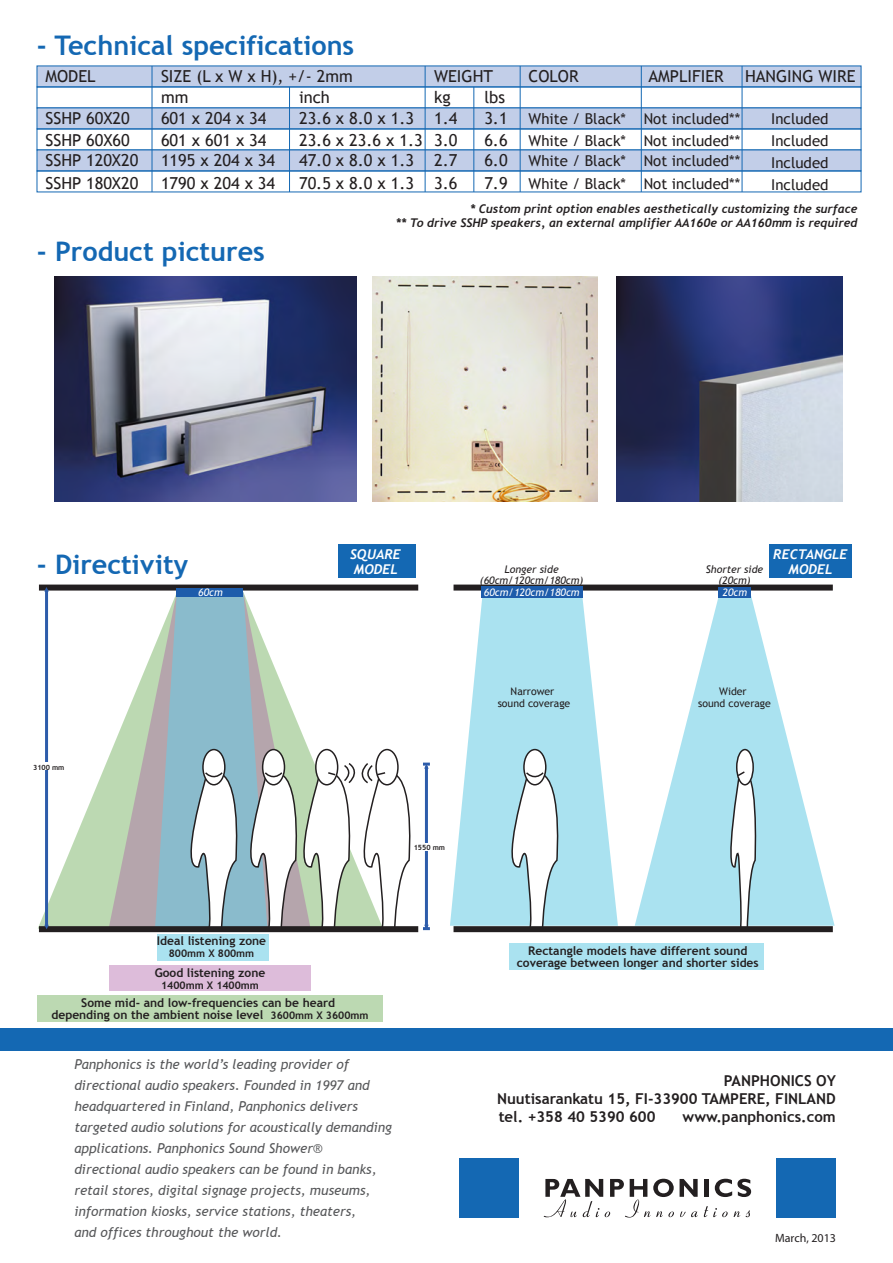
<style>
.page{position:relative;width:893px;height:1263px;background:#fff}
.page>*{position:absolute;margin:0;border:0;box-sizing:border-box;transform-origin:0 0}
.t1{font:700 27px "Trebuchet MS";color:#1468b3}
.t2{font:16.5px/20.5px "Trebuchet MS";color:#231f20}
.t3{font:15px/22px "Trebuchet MS";color:#231f20}
.t4{font:700 15px/18px "Trebuchet MS";color:#231f20;text-align:justify}
.t5{font:italic 13.5px/21px "Trebuchet MS";color:#57585a}
.t6{font:italic 700 13.5px/15.5px "Trebuchet";color:#fff}
.t7{font:700 12px/12px "Trebuchet MS";color:#231f20;text-align:center}
.t8{font:italic 700 12px/14.4px "Trebuchet";color:#231f20;text-align:right}
.t9{font:12px "Myriad Pro";color:#231f20}
.t10{font:italic 10.5px/10.5px "Trebuchet MS";color:#231f20;text-align:center}
.t11{font:10.5px/12px "Trebuchet MS";color:#231f20;text-align:center}
.t12{font:700 10.5px "Trebuchet MS";color:#231f20}
.t13{font:italic 10.5px "Trebuchet MS";color:#fff}
.t14{font:700 7.2px "Trebuchet MS";color:#231f20}
.s1{font-size:10.5px}
</style>
<div class="page">
<hr style="left:425px;top:766px;width:3px;height:162px;background:#2d5caa">
<svg style="left:38px;top:592px;width:71px;height:337px"></svg>
<svg style="left:109px;top:645px;width:46px;height:281px"></svg>
<svg style="left:450px;top:594px;width:168px;height:332px;fill:#aae2f0"></svg>
<hr style="left:45px;top:590px;width:3px;height:339px;background:#2d5caa">
<div style="left:37px;top:66px;width:824px;height:21px;background:#c2cee8;border:1px solid #1468b3"></div>
<div style="left:37px;top:87px;width:824px;height:21px;border:1px solid #1468b3"></div>
<div style="left:37px;top:108px;width:824px;height:21px;background:#c2cee8;border:1px solid #1468b3"></div>
<div style="left:37px;top:129px;width:824px;height:21px;border:1px solid #1468b3"></div>
<div style="left:37px;top:150px;width:824px;height:21px;background:#c2cee8;border:1px solid #1468b3"></div>
<hr style="left:152px;top:66px;width:1px;height:126px;background:#1468b3">
<hr style="left:425px;top:66px;width:1px;height:126px;background:#1468b3">
<hr style="left:641px;top:66px;width:1px;height:126px;background:#1468b3">
<hr style="left:742px;top:66px;width:1px;height:126px;background:#1468b3">
<hr style="left:520px;top:66px;width:1px;height:126px;background:#1468b3">
<hr style="left:289px;top:87px;width:1px;height:105px;background:#1468b3">
<hr style="left:474px;top:87px;width:1px;height:105px;background:#1468b3">
<img style="left:55px;top:276px;width:301px;height:226px">
<img style="left:372px;top:276px;width:226px;height:226px">
<img style="left:617px;top:276px;width:225px;height:226px">
<div style="left:39px;top:584px;width:379px;height:6px;background:#231f20"></div>
<div style="left:158px;top:934px;width:111px;height:27px;background:#aae2f0"></div>
<div style="left:509px;top:943px;width:255px;height:27px;background:#aae2f0"></div>
<div style="left:39px;top:926px;width:379px;height:6px;background:#231f20"></div>
<div style="left:109px;top:966px;width:202px;height:25px;background:#ddbcda"></div>
<div style="left:38px;top:996px;width:345px;height:26px;background:#bcd9b2"></div>
<svg style="left:44px;top:925px;width:5px;height:4px"></svg>
<div style="left:36px;top:762px;width:29px;height:8px;background:#fff"></div>
<svg style="left:423px;top:763px;width:7px;height:6px"></svg>
<svg style="left:423px;top:925px;width:7px;height:5px"></svg>
<svg style="left:155px;top:592px;width:262px;height:335px"></svg>
<div style="left:453px;top:584px;width:380px;height:6px;background:#231f20"></div>
<div style="left:524px;top:749px;width:22px;height:36px;background:#526368;border-radius:50%"></div>
<div style="left:523px;top:749px;width:23px;height:36px;border:2px solid #231f20;border-radius:50%"></div>
<svg style="left:499px;top:751px;width:66px;height:175px"></svg>
<svg style="left:635px;top:594px;width:200px;height:332px;fill:#aae2f0"></svg>
<div style="left:736px;top:749px;width:18px;height:36px;border:2px solid #231f20;border-radius:50%"></div>
<svg style="left:724px;top:751px;width:47px;height:175px"></svg>
<div style="left:453px;top:926px;width:380px;height:6px;background:#231f20"></div>
<div style="left:338px;top:544px;width:78px;height:34px;background:#1468b3"></div>
<div style="left:769px;top:544px;width:83px;height:34px;background:#1468b3"></div>
<div style="left:176px;top:588px;width:67px;height:9px;background:#1d5cab"></div>
<div style="left:481px;top:586px;width:101px;height:12px;background:#1d5cab"></div>
<div style="left:718px;top:587px;width:32px;height:10px;background:#1d5cab"></div>
<div style="left:411px;top:843px;width:30px;height:8px;background:#fff"></div>
<svg style="left:680px;top:1211px;width:18px;height:6px"></svg>
<svg style="left:704px;top:1206px;width:24px;height:11px"></svg>
<svg style="left:734px;top:1211px;width:6px;height:6px"></svg>
<svg style="left:746px;top:1210px;width:4px;height:7px"></svg>
<svg style="left:544px;top:1179px;width:130px;height:38px"></svg>
<svg style="left:680px;top:1179px;width:18px;height:18px"></svg>
<div style="left:704px;top:1179px;width:5px;height:18px;background:#231f20"></div>
<svg style="left:715px;top:1179px;width:36px;height:18px"></svg>
<div style="left:777px;top:1159px;width:59px;height:59px;background:#1468b3"></div>
<div style="left:460px;top:1159px;width:59px;height:59px;background:#1468b3"></div>
<div style="left:0;top:1028px;width:893px;height:23px;background:#1468b3"></div>
<h1 class="t1" style="left:37px;top:29px;width:319px">- Technical specifications</h1>
<p class="t2" style="left:46px;top:67px;width:52px">MODEL</p>
<p class="t2" style="left:161px;top:67px;width:193px">SIZE (L x W x H), +/- 2mm</p>
<p class="t2" style="left:434px;top:67px;width:61px">WEIGHT</p>
<p class="t2" style="left:529px;top:67px;width:52px">COLOR</p>
<p class="t2" style="left:648px;top:67px;width:77px">AMPLIFIER</p>
<p class="t2" style="left:745px;top:67px;width:112px">HANGING WIRE</p>
<p class="t2" style="left:46px;top:108px;width:86px">SSHP 60X20</p>
<p class="t2" style="left:161px;top:108px;width:107px">601 x 204 x 34</p>
<p class="t2" style="left:434px;top:107px;width:25px;line-height:22px">1.4<br>3.0</p>
<p class="t2" style="left:434px;top:150px;width:25px;line-height:22.5px">2.7<br>3.6</p>
<p class="t2" style="left:161px;top:87px;width:29px">mm</p>
<p class="t2" style="left:299px;top:87px;width:32px">inch</p>
<p class="t2" style="left:434px;top:87px;width:18px">kg</p>
<p class="t2" style="left:484px;top:87px;width:22px">lbs</p>
<p class="t2" style="left:299px;top:107px;width:125px;line-height:22px">23.6 x 8.0 x 1.3<br>23.6 x 23.6 x 1.3</p>
<p class="t2" style="left:299px;top:150px;width:117px;line-height:22.5px">47.0 x 8.0 x 1.3<br>70.5 x 8.0 x 1.3</p>
<p class="t2" style="left:484px;top:108px;width:25px">3.1</p>
<p class="t3" style="left:529px;top:108px;width:213px">White / Black* Not included**</p>
<p class="t3" style="left:771px;top:108px;width:59px;text-align:justify">Included Included Included Included</p>
<p class="t2" style="left:161px;top:130px;width:116px">601 x 601 x 34<br>1195 x 204 x 34</p>
<p class="t2" style="left:161px;top:173px;width:116px">1790 x 204 x 34</p>
<p class="t2" style="left:46px;top:130px;width:94px">SSHP 60X60<br>SSHP 120X20</p>
<p class="t2" style="left:46px;top:173px;width:94px">SSHP 180X20</p>
<p class="t2" style="left:484px;top:130px;width:25px">6.6<br>6.0</p>
<p class="t2" style="left:484px;top:173px;width:25px">7.9</p>
<p class="t3" style="left:529px;top:131px;width:99px;line-height:20.5px">White / Black*<br>White / Black*</p>
<p class="t3" style="left:529px;top:173px;width:99px">White / Black*</p>
<p class="t3" style="left:644px;top:131px;width:98px;line-height:20.5px">Not included**<br>Not included**</p>
<p class="t3" style="left:644px;top:173px;width:98px">Not included**</p>
<h1 class="t1" style="left:37px;top:235px;width:229px">- Product pictures</h1>
<p class="t8" style="left:396px;top:202px;width:463px">* Custom print option enables aesthetically customizing the surface<br>** To drive SSHP speakers, an external amplifier AA160e or AA160mm is required</p>
<h1 class="t1" style="left:37px;top:547px;width:153px">- Directivity</h1>
<p class="t6" style="left:350px;top:546px;width:52px">SQUARE<br>MODEL</p>
<p class="t6" style="left:773px;top:546px;width:76px;text-align:center">RECTANGLE<br>MODEL</p>
<p class="t13" style="left:484px;top:586px;width:97px">60cm/120cm/180cm</p>
<p class="t10" style="left:480px;top:564px;width:105px">Longer side (60cm/120cm/180cm)</p>
<p class="t10" style="left:706px;top:564px;width:59px">Shorter side (20cm)</p>
<p class="t13" style="left:198px;top:586px;width:26px">60cm</p>
<p class="t13" style="left:722px;top:586px;width:26px">20cm</p>
<p class="t14" style="left:33px;top:762px;width:33px">3100 mm</p>
<p class="t11" style="left:498px;top:685px;width:74px">Narrower sound coverage</p>
<p class="t11" style="left:698px;top:685px;width:74px">Wider<br>sound coverage</p>
<p class="t14" style="left:414px;top:843px;width:33px">1550 mm</p>
<p class="t7" style="left:157px;top:934px;width:111px">Ideal listening zone</p>
<p class="t12" style="left:169px;top:946px;width:87px">800mm X 800mm</p>
<p class="t7" style="left:517px;top:944px;width:243px">Rectangle models have different sound coverage between longer and shorter sides</p>
<p class="t7" style="left:155px;top:967px;width:112px">Good listening zone</p>
<p class="t12" style="left:161px;top:979px;width:99px">1400mm X 1400mm</p>
<p class="t7" style="left:51px;top:997px;width:319px">Some mid- and low-frequencies can be heard<br>depending on the ambient noise level <span class="s1">3600mm X 3600mm</span></p>
<p class="t5" style="left:74px;top:1054px;width:319px">Panphonics is the world’s leading provider of directional audio speakers. Founded in 1997 and headquartered in Finland, Panphonics delivers targeted audio solutions for acoustically demanding applications. Panphonics Sound Shower® directional audio speakers can be found in banks, retail stores, digital signage projects, museums, information kiosks, service stations, theaters,<br>and offices throughout the world.</p>
<p class="t4" style="left:497px;top:1072px;width:340px;text-indent:227px">PANPHONICS OY Nuutisarankatu 15, FI-33900 TAMPERE, FINLAND tel. +358 40 5390 600</p>
<p class="t4" style="left:683px;top:1108px;width:155px">www.panphonics.com</p>
<p class="t9" style="left:775px;top:1230px;width:62px">March, 2013</p>
</div>
